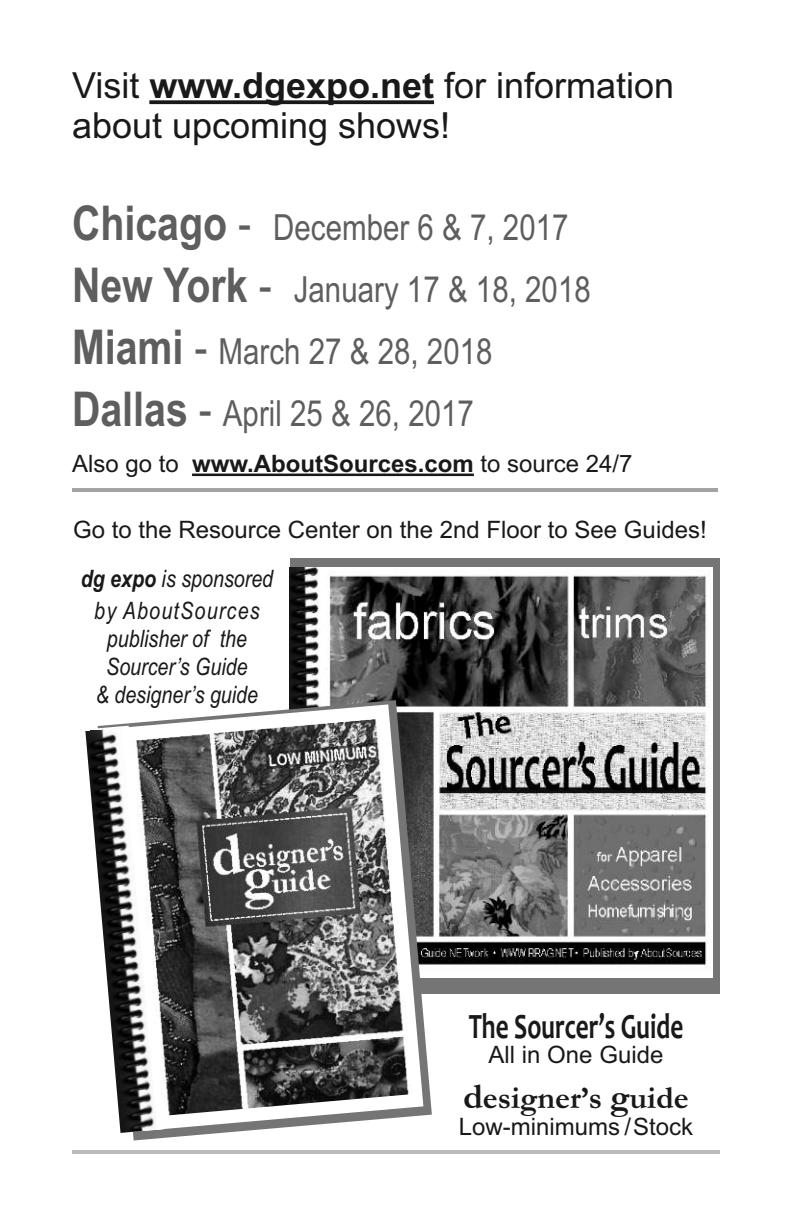
<style>
.page{position:relative;width:792px;height:1224px;background:#fff}
.page>*{position:absolute;margin:0;border:0;box-sizing:border-box;transform-origin:0 0}
.t1{font:36px/62px "Arial Narrow";color:#5e5e5e}
.t2{font:36px/40px "Arial";color:#191919}
.t3{font:700 36px "Candara";color:#191919;scale:.7 1}
.t4{font:700 32px "Garamond";color:#191919}
.t5{font:24px "Arial";color:#191919}
.t6{font:italic 24px/28px "Arial Narrow";color:#191919;text-align:center}
.t7{font:italic 24px/32px "Arial Narrow";letter-spacing:.05em;color:#191919;text-align:center}
.s1{font-weight:700}
.s2{font-weight:700;font-size:48px}
.s3{font-size:48px}
.s4{font-size:36px}
</style>
<div class="page">
<div style="left:291px;top:558px;width:429px;height:436px;background:#757575"></div>
<hr style="left:72px;top:1150px;width:648px;height:4px;background:#bababa">
<svg style="left:149px;top:100px;width:285px;height:4px"></svg>
<hr style="left:192px;top:474px;width:282px;height:2px;background:#191919">
<img style="left:289px;top:567px;width:38px;height:133px">
<img style="left:327px;top:567px;width:385px;height:410px">
<svg style="left:99px;top:700px;width:333px;height:441px"></svg>
<img style="left:85px;top:727px;width:79px;height:406px">
<hr style="left:72px;top:488px;width:646px;height:4px;background:#a3a3a3">
<svg style="left:122px;top:704px;width:301px;height:426px"></svg>
<img style="left:131px;top:719px;width:282px;height:397px">
<h1 class="t2" style="left:72px;top:66px;width:604px">Visit <span class="s1">www.dgexpo.net</span> for information about upcoming shows!</h1>
<h1 class="t1" style="left:72px;top:197px;width:520px"><span class="s2">Chicago</span> <span class="s3">-</span> December 6 &amp; 7, 2017<br><span class="s2">New York</span> <span class="s3">-</span> January 17 &amp; 18, 2018<br><span class="s2">Miami</span> <span class="s3">-</span> March 27 &amp; 28, 2018<br><span class="s2">Dallas</span> <span class="s3">-</span> April 25 &amp; 26, 2017</h1>
<p class="t5" style="left:72px;top:450px;width:562px">Also go to <span class="s1">www.AboutSources.com</span> to source 24/7</p>
<p class="t5" style="left:73px;top:516px;width:635px">Go to the Resource Center on the 2nd Floor to See Guides!</p>
<p class="t7" style="left:81px;top:563px;width:194px"><span class="s1">dg expo</span> is sponsored by AboutSources</p>
<p class="t6" style="left:96px;top:625px;width:164px">publisher of the<br>Sourcer’s Guide<br>&amp; designer’s guide</p>
<h1 class="t3" style="left:469px;top:1004px;width:308px">The Sourcer’s Guide</h1>
<p class="t5" style="left:489px;top:1041px;width:176px">All in One Guide</p>
<h2 class="t4" style="left:463px;top:1078px;width:227px"><span class="s4">d</span>esigner’s <span class="s4">g</span>uide</h2>
<p class="t5" style="left:459px;top:1113px;width:236px">Low-minimums /Stock</p>
</div>
